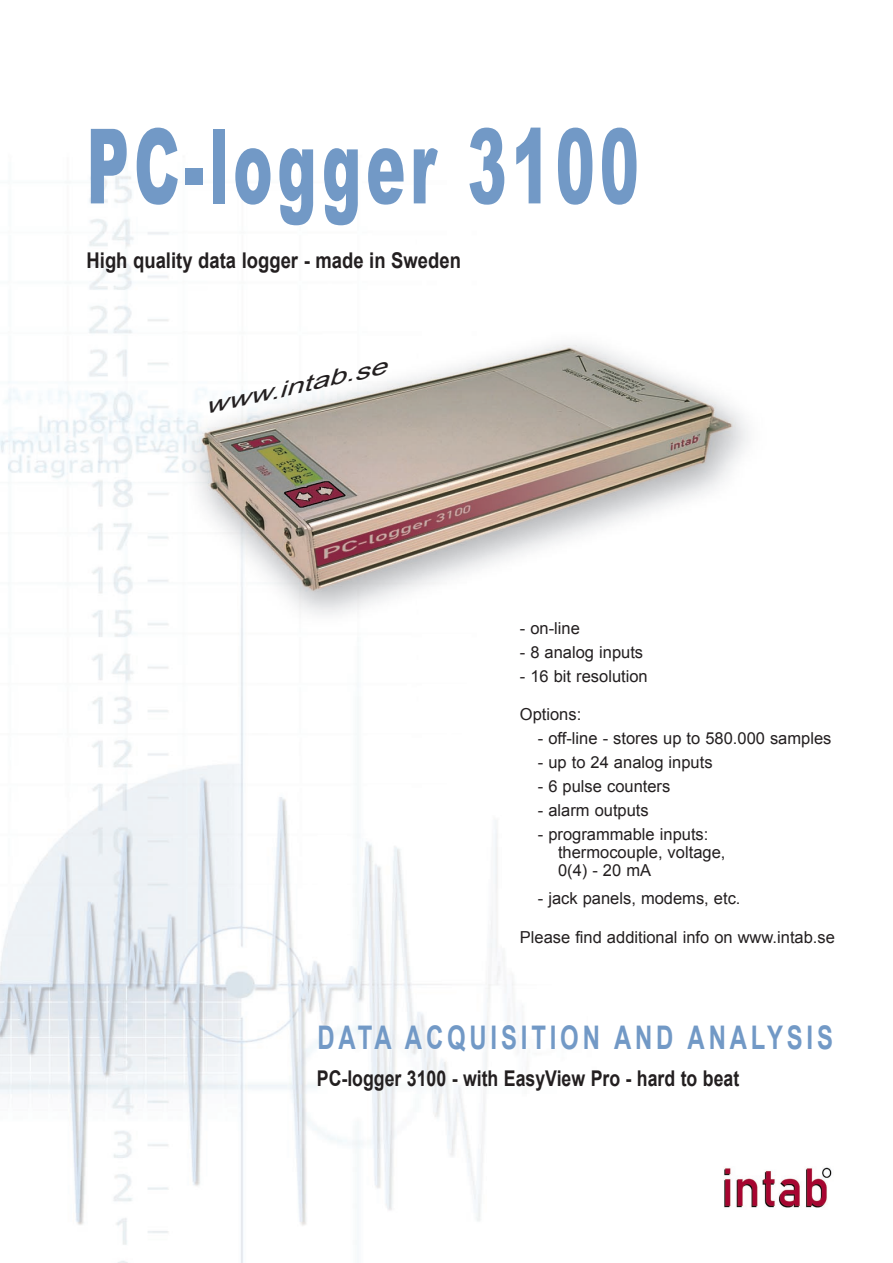
<style>
.page{position:relative;width:893px;height:1263px;background:#fff}
.page>*{position:absolute;margin:0;border:0;box-sizing:border-box;transform-origin:0 0}
.t1{font:900 104.1px "Arial";letter-spacing:.08em;color:#7299c6;scale:.57 1}
.t2{font:700 32.55px "Arial";letter-spacing:.16em;color:#7299c6;scale:.73 1}
.t3{font:700 21.75px "Arial";color:#231f20;scale:.82 1}
.t4{font:700 21.75px "Arial";color:#231f20;scale:.85 1}
.t5{font:italic 21px "Arial";color:#231f20;scale:1.5 1}
.t6{font:16.5px/18px "Arial";color:#231f20}
</style>
<div class="page">
<img style="left:0;top:176px;width:748px;height:1087px">
<img style="left:716px;top:1166px;width:116px;height:43px">
<h1 class="t1" style="left:87px;top:91px;width:970px">PC-logger 3100</h1>
<h3 class="t4" style="left:87px;top:246px;width:442px">High quality data logger - made in Sweden</h3>
<p class="t5" style="left:201px;top:393px;width:125px;rotate:-13deg">www.intab.se</p>
<p class="t6" style="left:520px;top:619px;width:62px">- on-line</p>
<p class="t6" style="left:520px;top:643px;width:125px">- 8 analog inputs</p>
<p class="t6" style="left:520px;top:667px;width:129px">- 16 bit resolution</p>
<p class="t6" style="left:520px;top:705px;width:63px">Options:</p>
<p class="t6" style="left:538px;top:729px;width:295px">- off-line - stores up to 580.000 samples</p>
<p class="t6" style="left:538px;top:753px;width:176px">- up to 24 analog inputs</p>
<p class="t6" style="left:538px;top:777px;width:134px">- 6 pulse counters</p>
<p class="t6" style="left:538px;top:801px;width:112px">- alarm outputs</p>
<p class="t6" style="left:558px;top:825px;width:169px;text-indent:-20px">- programmable inputs: thermocouple, voltage,<br>0(4) - 20 mA</p>
<p class="t6" style="left:538px;top:889px;width:204px">- jack panels, modems, etc.</p>
<p class="t6" style="left:520px;top:928px;width:317px">Please find additional info on www.intab.se</p>
<h2 class="t2" style="left:317px;top:1015px;width:708px">DATA ACQUISITION AND ANALYSIS</h2>
<h3 class="t3" style="left:317px;top:1063px;width:517px">PC-logger 3100 - with EasyView Pro - hard to beat</h3>
</div>
